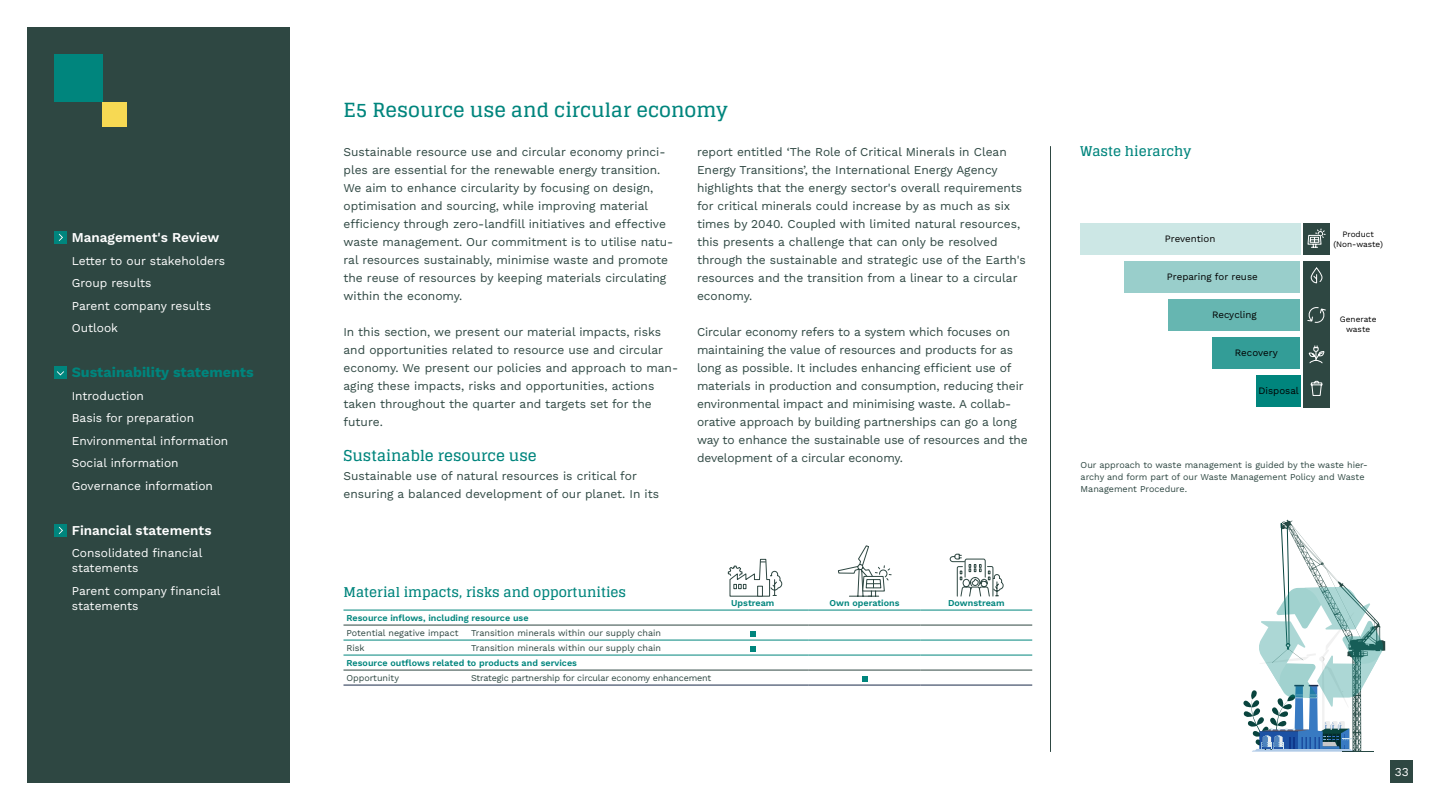
<style>
.page{position:relative;width:1440px;height:810px;background:#fff}
.page>*{position:absolute;margin:0;border:0;box-sizing:border-box;transform-origin:0 0}
.Header_2_-_Bold_26_28{font:700 19.5px "Glegoo";color:#00857d}
.Header_3_-_Bold_20_22{font:700 15px "Glegoo";color:#00857d}
.t1{font:700 14.25px "Work Sans";color:#00857d}
.Chart_header{font:700 13.5px "Glegoo";color:#00857d}
.t2{font:600 13.5px "Work Sans";color:#fff}
.Body_Copy_Regular_16_24{font:12px/18px "Work Sans";color:#2e4742}
.t3{font:12px/22.5px "Work Sans";color:#fff}
.t4{font:9.75px "Work Sans";color:#000}
.Body_Copy_Regular_16_24-2{font:9px/12px "Work Sans";color:#2e4742}
.Body_12_16_not_aligned_to_grid{font:9px "Work Sans";color:#2e4742}
.Overskrift_L-Grøn_V-align{font:600 9px "Work Sans";color:#00857d}
.Body_12_16_not_aligned_to_grid-2{font:9px "Work Sans";letter-spacing:-.02em;color:#2e4742}
.Body_12_16_not_aligned_to_grid-3{font:600 9px "Work Sans";color:#00857d}
.t5{font:8.25px/9.9px "Work Sans";color:#000;text-align:center}
</style>
<div class="page">
<hr style="left:344px;top:685px;width:124px;height:1px;background:#1a2b4a">
<hr style="left:468px;top:685px;width:229px;height:1px;background:#1a2b4a">
<hr style="left:697px;top:685px;width:112px;height:1px;background:#1a2b4a">
<hr style="left:809px;top:685px;width:111px;height:1px;background:#1a2b4a">
<hr style="left:920px;top:685px;width:112px;height:1px;background:#1a2b4a">
<hr style="left:344px;top:610px;width:124px;height:1px;background:#00857d">
<hr style="left:468px;top:610px;width:229px;height:1px;background:#00857d">
<hr style="left:697px;top:610px;width:112px;height:1px;background:#00857d">
<hr style="left:809px;top:610px;width:111px;height:1px;background:#00857d">
<hr style="left:920px;top:610px;width:112px;height:1px;background:#00857d">
<hr style="left:344px;top:625px;width:124px;height:1px;background:#2e4742">
<hr style="left:468px;top:625px;width:229px;height:1px;background:#2e4742">
<hr style="left:697px;top:625px;width:112px;height:1px;background:#2e4742">
<hr style="left:809px;top:625px;width:111px;height:1px;background:#2e4742">
<hr style="left:920px;top:625px;width:112px;height:1px;background:#2e4742">
<hr style="left:344px;top:655px;width:124px;height:1px;background:#00857d">
<hr style="left:468px;top:655px;width:229px;height:1px;background:#00857d">
<hr style="left:697px;top:655px;width:112px;height:1px;background:#00857d">
<hr style="left:809px;top:655px;width:111px;height:1px;background:#00857d">
<hr style="left:920px;top:655px;width:112px;height:1px;background:#00857d">
<hr style="left:344px;top:670px;width:124px;height:1px;background:#2e4742">
<hr style="left:468px;top:670px;width:229px;height:1px;background:#2e4742">
<hr style="left:697px;top:670px;width:112px;height:1px;background:#2e4742">
<hr style="left:809px;top:670px;width:111px;height:1px;background:#2e4742">
<hr style="left:920px;top:670px;width:112px;height:1px;background:#2e4742">
<hr style="left:344px;top:640px;width:124px;height:1px;background:#00857d">
<hr style="left:468px;top:640px;width:229px;height:1px;background:#00857d">
<hr style="left:697px;top:640px;width:112px;height:1px;background:#00857d">
<hr style="left:809px;top:640px;width:111px;height:1px;background:#00857d">
<hr style="left:920px;top:640px;width:112px;height:1px;background:#00857d">
<svg style="left:750px;top:631px;width:5px;height:5px"></svg>
<svg style="left:750px;top:646px;width:5px;height:5px"></svg>
<svg style="left:862px;top:676px;width:5px;height:5px"></svg>
<svg style="left:727px;top:558px;width:56px;height:53px"></svg>
<svg style="left:838px;top:545px;width:54px;height:52px"></svg>
<svg style="left:949px;top:553px;width:55px;height:44px"></svg>
<hr style="left:1050px;top:146px;width:1px;height:606px;background:#2e4742">
<svg style="left:1243px;top:520px;width:142px;height:232px"></svg>
<div style="left:1080px;top:223px;width:220px;height:32px;background:#cce7e5"></div>
<div style="left:1124px;top:261px;width:176px;height:32px;background:#99cecb"></div>
<div style="left:1168px;top:299px;width:132px;height:32px;background:#66b6b1"></div>
<div style="left:1212px;top:337px;width:88px;height:32px;background:#339d97"></div>
<div style="left:1256px;top:375px;width:45px;height:32px;background:#00857d"></div>
<div style="left:1303px;top:223px;width:27px;height:32px;background:#2e4742"></div>
<div style="left:1303px;top:261px;width:27px;height:146px;background:#2e4742"></div>
<svg style="left:1308px;top:228px;width:18px;height:20px"></svg>
<svg style="left:1311px;top:267px;width:11px;height:16px"></svg>
<svg style="left:1309px;top:345px;width:15px;height:19px"></svg>
<svg style="left:1311px;top:381px;width:12px;height:15px"></svg>
<svg style="left:1307px;top:307px;width:19px;height:16px"></svg>
<div style="left:27px;top:27px;width:263px;height:756px;background:#2e4742"></div>
<div style="left:54px;top:54px;width:48px;height:48px;background:#00857d"></div>
<div style="left:102px;top:102px;width:24px;height:24px;background:#f7d953"></div>
<div style="left:1390px;top:760px;width:23px;height:23px;background:#2e4742"></div>
<div style="left:54px;top:231px;width:13px;height:13px;background:#00857d"></div>
<svg style="left:59px;top:234px;width:4px;height:7px"></svg>
<div style="left:54px;top:366px;width:13px;height:13px;background:#00857d"></div>
<svg style="left:57px;top:371px;width:7px;height:5px"></svg>
<div style="left:54px;top:524px;width:13px;height:13px;background:#00857d"></div>
<svg style="left:59px;top:527px;width:4px;height:7px"></svg>
<p class="t2" style="left:72px;top:228px;width:149px">Management's Review</p>
<p class="t3" style="left:72px;top:249px;width:155px">Letter to our stakeholders<br>Group results<br>Parent company results<br>Outlook</p>
<p class="t1" style="left:72px;top:362px;width:183px">Sustainability statements</p>
<p class="t3" style="left:72px;top:384px;width:158px">Introduction<br>Basis for preparation<br>Environmental information<br>Social information<br>Governance information</p>
<p class="t2" style="left:72px;top:520px;width:141px">Financial statements</p>
<p class="t3" style="left:72px;top:545px;width:132px;line-height:15px">Consolidated financial statements</p>
<p class="t3" style="left:72px;top:583px;width:150px;line-height:15px">Parent company financial statements</p>
<h2 class="Header_2_-_Bold_26_28" style="left:344px;top:99px;width:386px">E5 Resource use and circular economy</h2>
<p class="Body_Copy_Regular_16_24" style="left:344px;top:142px;width:331px">Sustainable resource use and circular economy princi&shy;ples are essential for the renewable energy transition.<br>We aim to enhance circularity by focusing on design, optimisation and sourcing, while improving material efficiency through zero-landfill initiatives and effective waste management. Our commitment is to utilise natu&shy;ral resources sustainably, minimise waste and promote the reuse of resources by keeping materials circulating within the economy.</p>
<p class="Body_Copy_Regular_16_24" style="left:344px;top:322px;width:336px">In this section, we present our material impacts, risks and opportunities related to resource use and circular economy. We present our policies and approach to man&shy;aging these impacts, risks and opportunities, actions taken throughout the quarter and targets set for the future.</p>
<p class="Header_3_-_Bold_20_22" style="left:344px;top:447px;width:195px">Sustainable resource use</p>
<p class="Body_Copy_Regular_16_24" style="left:344px;top:466px;width:317px">Sustainable use of natural resources is critical for ensuring a balanced development of our planet. In its</p>
<p class="Body_Copy_Regular_16_24" style="left:697px;top:142px;width:330px">report entitled ‘The Role of Critical Minerals in Clean Energy Transitions’, the International Energy Agency highlights that the energy sector's overall requirements for critical minerals could increase by as much as six times by 2040. Coupled with limited natural resources, this presents a challenge that can only be resolved through the sustainable and strategic use of the Earth's resources and the transition from a linear to a circular economy.</p>
<p class="Body_Copy_Regular_16_24" style="left:697px;top:322px;width:332px">Circular economy refers to a system which focuses on maintaining the value of resources and products for as long as possible. It includes enhancing efficient use of materials in production and consumption, reducing their environmental impact and minimising waste. A collab&shy;orative approach by building partnerships can go a long way to enhance the sustainable use of resources and the development of a circular economy.</p>
<p class="Chart_header" style="left:344px;top:584px;width:284px">Material impacts, risks and opportunities</p>
<p class="Overskrift_L-Grøn_V-align" style="left:347px;top:612px;width:184px">Resource inflows, including resource use</p>
<p class="Body_12_16_not_aligned_to_grid" style="left:347px;top:627px;width:114px">Potential negative impact</p>
<p class="Body_12_16_not_aligned_to_grid" style="left:471px;top:627px;width:192px">Transition minerals within our supply chain</p>
<p class="Body_12_16_not_aligned_to_grid" style="left:347px;top:642px;width:20px">Risk</p>
<p class="Body_12_16_not_aligned_to_grid" style="left:471px;top:642px;width:192px">Transition minerals within our supply chain</p>
<p class="Overskrift_L-Grøn_V-align" style="left:347px;top:657px;width:232px">Resource outflows related to products and services</p>
<p class="Body_12_16_not_aligned_to_grid" style="left:347px;top:672px;width:54px">Opportunity</p>
<p class="Body_12_16_not_aligned_to_grid-2" style="left:471px;top:672px;width:242px">Strategic partnership for circular economy enhancement</p>
<p class="Body_12_16_not_aligned_to_grid-3" style="left:731px;top:597px;width:45px">Upstream</p>
<p class="Body_12_16_not_aligned_to_grid-3" style="left:830px;top:597px;width:71px">Own operations</p>
<p class="Body_12_16_not_aligned_to_grid-3" style="left:948px;top:597px;width:58px">Downstream</p>
<p class="Chart_header" style="left:1080px;top:143px;width:113px">Waste hierarchy</p>
<p class="t4" style="left:1165px;top:231px;width:52px">Prevention</p>
<p class="t4" style="left:1167px;top:269px;width:92px">Preparing for reuse</p>
<p class="t4" style="left:1212px;top:307px;width:46px">Recycling</p>
<p class="t4" style="left:1235px;top:346px;width:44px">Recovery</p>
<p class="t4" style="left:1259px;top:384px;width:42px">Disposal</p>
<p class="t5" style="left:1342px;top:229px;width:33px">Product</p>
<p class="t5" style="left:1333px;top:239px;width:51px">(Non-waste)</p>
<p class="t5" style="left:1340px;top:314px;width:38px">Generate waste</p>
<p class="Body_Copy_Regular_16_24-2" style="left:1081px;top:459px;width:289px">Our approach to waste management is guided by the waste hier&shy;archy and form part of our Waste Management Policy and Waste<br>Management Procedure.</p>
<p class="t3" style="left:1395px;top:760px;width:15px">33</p>
</div>
